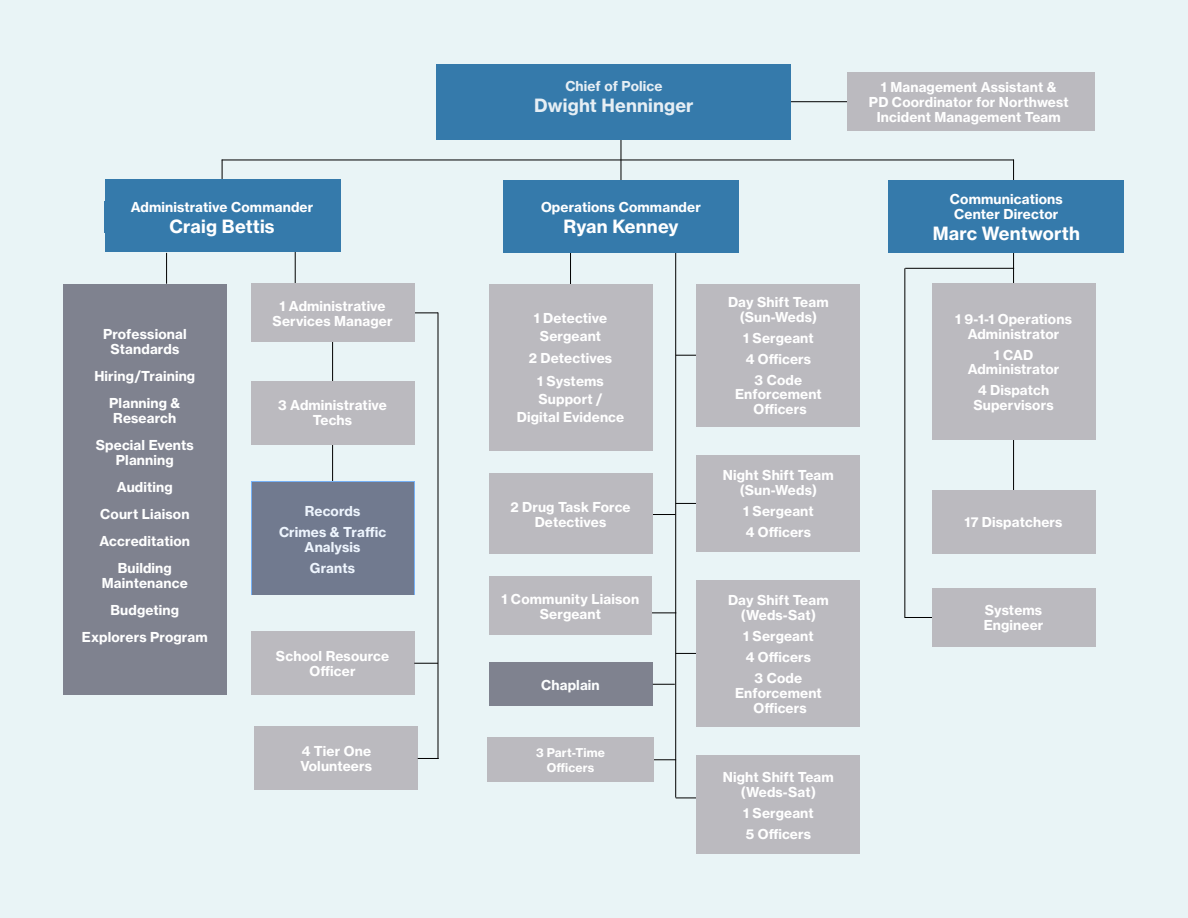
<style>
.page{position:relative;width:1188px;height:918px;background:#e9f4f6}
.page>*{position:absolute;margin:0;border:0;box-sizing:border-box;transform-origin:0 0}
.t1{font:18px "N Haas Grotesk TX Pro 75 Bd";letter-spacing:.01em;color:#fff}
.t2{font:13.5px/15px "N Haas Grotesk TX Pro 75 Bd";letter-spacing:.01em;color:#fff;text-align:center}
.t3{font:12px/15px "N Haas Grotesk TX Pro 75 Bd";letter-spacing:.01em;color:#fff;text-align:center}
</style>
<div class="page">
<svg style="left:652px;top:613px;width:23px;height:1px"></svg>
<svg style="left:1013px;top:161px;width:1px;height:19px"></svg>
<hr style="left:1013px;top:216px;width:1px;height:285px;background:#000">
<svg style="left:652px;top:684px;width:23px;height:1px"></svg>
<svg style="left:652px;top:514px;width:23px;height:1px"></svg>
<svg style="left:414px;top:313px;width:24px;height:1px"></svg>
<hr style="left:295px;top:204px;width:1px;height:94px;background:#000">
<hr style="left:222px;top:160px;width:1px;height:48px;background:#000">
<hr style="left:621px;top:127px;width:1px;height:87px;background:#000">
<hr style="left:676px;top:355px;width:40px;height:1px;background:#000">
<hr style="left:676px;top:503px;width:33px;height:1px;background:#000">
<hr style="left:676px;top:653px;width:94px;height:1px;background:#000">
<hr style="left:676px;top:798px;width:94px;height:1px;background:#000">
<hr style="left:332px;top:423px;width:1px;height:72px;background:#000">
<hr style="left:736px;top:101px;width:132px;height:1px;background:#000">
<hr style="left:905px;top:617px;width:32px;height:1px;background:#000">
<hr style="left:222px;top:160px;width:792px;height:1px;background:#000">
<hr style="left:438px;top:313px;width:1px;height:446px;background:#000">
<div style="left:64px;top:284px;width:163px;height:410px;background:#7f828f"></div>
<div style="left:932px;top:588px;width:163px;height:59px;background:#bbbabf"></div>
<div style="left:932px;top:284px;width:163px;height:156px;background:#bbbabf"></div>
<div style="left:932px;top:490px;width:163px;height:64px;background:#bbbabf"></div>
<div style="left:697px;top:455px;width:163px;height:97px;background:#bbbabf"></div>
<div style="left:697px;top:755px;width:163px;height:99px;background:#bbbabf"></div>
<div style="left:847px;top:73px;width:248px;height:58px;background:#bbbabf"></div>
<hr style="left:332px;top:334px;width:1px;height:55px;background:#000">
<div style="left:697px;top:580px;width:163px;height:147px;background:#bbbabf"></div>
<hr style="left:905px;top:268px;width:109px;height:1px;background:#000">
<hr style="left:904px;top:268px;width:1px;height:350px;background:#000">
<div style="left:697px;top:284px;width:163px;height:143px;background:#bbbabf"></div>
<div style="left:251px;top:631px;width:163px;height:64px;background:#bbbabf"></div>
<hr style="left:675px;top:199px;width:1px;height:599px;background:#000">
<svg style="left:414px;top:663px;width:24px;height:1px"></svg>
<svg style="left:654px;top:759px;width:22px;height:1px"></svg>
<div style="left:105px;top:179px;width:235px;height:72px;background:#357aab"></div>
<div style="left:104px;top:201px;width:236px;height:32px;background:#357aab"></div>
<div style="left:888px;top:180px;width:236px;height:73px;background:#357aab"></div>
<hr style="left:570px;top:211px;width:1px;height:80px;background:#000">
<div style="left:489px;top:284px;width:163px;height:167px;background:#bbbabf"></div>
<div style="left:489px;top:473px;width:163px;height:81px;background:#bbbabf"></div>
<div style="left:489px;top:577px;width:163px;height:58px;background:#bbbabf"></div>
<div style="left:489px;top:663px;width:163px;height:43px;background:#7f828f"></div>
<div style="left:251px;top:284px;width:163px;height:58px;background:#bbbabf"></div>
<div style="left:251px;top:381px;width:163px;height:64px;background:#bbbabf"></div>
<svg style="left:251px;top:482px;width:163px;height:113px"></svg>
<div style="left:252px;top:483px;width:161px;height:112px;background:#717a8f"></div>
<div style="left:503px;top:180px;width:236px;height:73px;background:#357aab"></div>
<div style="left:487px;top:737px;width:167px;height:45px;background:#bbbabf"></div>
<div style="left:255px;top:727px;width:163px;height:63px;background:#bbbabf"></div>
<div style="left:437px;top:64px;width:354px;height:75px;background:#357aab"></div>
<svg style="left:418px;top:758px;width:21px;height:1px"></svg>
<hr style="left:166px;top:253px;width:1px;height:31px;background:#000">
<p class="t2" style="left:131px;top:199px;width:184px">Administrative Commander</p>
<h1 class="t1" style="left:170px;top:215px;width:106px">Craig Bettis</h1>
<p class="t2" style="left:103px;top:326px;width:85px">Professional<br>Standards</p>
<p class="t2" style="left:94px;top:362px;width:102px;line-height:27px">Hiring/Training<br>Planning &amp;</p>
<p class="t2" style="left:96px;top:404px;width:100px;line-height:27px">Research<br>Special Events</p>
<p class="t2" style="left:100px;top:446px;width:92px;line-height:27px">Planning<br>Auditing<br>Court Liaison<br>Accreditation<br>Building</p>
<p class="t2" style="left:82px;top:569px;width:127px;line-height:27px">Maintenance<br>Budgeting<br>Explorers Program</p>
<p class="t2" style="left:273px;top:298px;width:122px">1 Administrative<br>Services Manager</p>
<p class="t2" style="left:278px;top:398px;width:110px">3 Administrative<br>Techs</p>
<p class="t2" style="left:279px;top:500px;width:109px;line-height:21px">Records<br>Crimes &amp; Traffic</p>
<p class="t2" style="left:305px;top:536px;width:57px;line-height:21px">Analysis<br>Grants</p>
<p class="t2" style="left:276px;top:649px;width:115px">School Resource<br>Officer</p>
<p class="t2" style="left:300px;top:744px;width:73px;text-align:left">4 Tier One<br>Volunteers</p>
<p class="t2" style="left:565px;top:78px;width:99px">Chief of Police</p>
<h1 class="t1" style="left:534px;top:94px;width:161px">Dwight Henninger</h1>
<p class="t2" style="left:541px;top:199px;width:161px">Operations Commander</p>
<h1 class="t1" style="left:563px;top:215px;width:117px">Ryan Kenney</h1>
<p class="t2" style="left:534px;top:309px;width:75px;line-height:18px">1 Detective<br>Sergeant</p>
<p class="t2" style="left:529px;top:347px;width:85px;line-height:22.2px">2 Detectives<br>1 Systems</p>
<p class="t2" style="left:517px;top:390px;width:109px;line-height:18px">Support /<br>Digital Evidence</p>
<p class="t2" style="left:510px;top:499px;width:122px">2 Drug Task Force<br>Detectives</p>
<p class="t2" style="left:502px;top:591px;width:139px">1 Community Liaison<br>Sergeant</p>
<p class="t2" style="left:541px;top:677px;width:60px">Chaplain</p>
<p class="t3" style="left:536px;top:745px;width:70px">3 Part-Time<br>Officers</p>
<p class="t2" style="left:728px;top:294px;width:102px">Day Shift Team (Sun-Weds)</p>
<p class="t2" style="left:743px;top:327px;width:72px;line-height:21px">1 Sergeant<br>4 Officers<br>3 Code</p>
<p class="t2" style="left:735px;top:387px;width:88px">Enforcement<br>Officers</p>
<p class="t2" style="left:723px;top:468px;width:112px">Night Shift Team (Sun-Weds)</p>
<p class="t2" style="left:743px;top:501px;width:72px;line-height:21px;text-align:left">1 Sergeant<br>4 Officers</p>
<p class="t2" style="left:728px;top:592px;width:102px">Day Shift Team (Weds-Sat)</p>
<p class="t2" style="left:743px;top:625px;width:72px;line-height:21px">1 Sergeant<br>4 Officers<br>3 Code</p>
<p class="t2" style="left:735px;top:685px;width:88px">Enforcement<br>Officers</p>
<p class="t2" style="left:723px;top:769px;width:112px">Night Shift Team (Weds-Sat)</p>
<p class="t2" style="left:743px;top:802px;width:72px;line-height:21px;text-align:left">1 Sergeant<br>5 Officers</p>
<p class="t2" style="left:869px;top:80px;width:201px">1 Management Assistant &amp;<br>PD Coordinator for Northwest<br>Incident Management Team</p>
<p class="t2" style="left:950px;top:192px;width:114px">Communications<br>Center Director</p>
<h1 class="t1" style="left:933px;top:222px;width:149px">Marc Wentworth</h1>
<p class="t2" style="left:955px;top:311px;width:118px">1 9-1-1 Operations<br>Administrator</p>
<p class="t2" style="left:968px;top:347px;width:93px">1 CAD<br>Administrator</p>
<p class="t2" style="left:973px;top:383px;width:82px">4 Dispatch<br>Supervisors</p>
<p class="t2" style="left:965px;top:515px;width:99px">17 Dispatchers</p>
<p class="t2" style="left:984px;top:603px;width:61px;text-align:left">Systems<br>Engineer</p>
</div>
